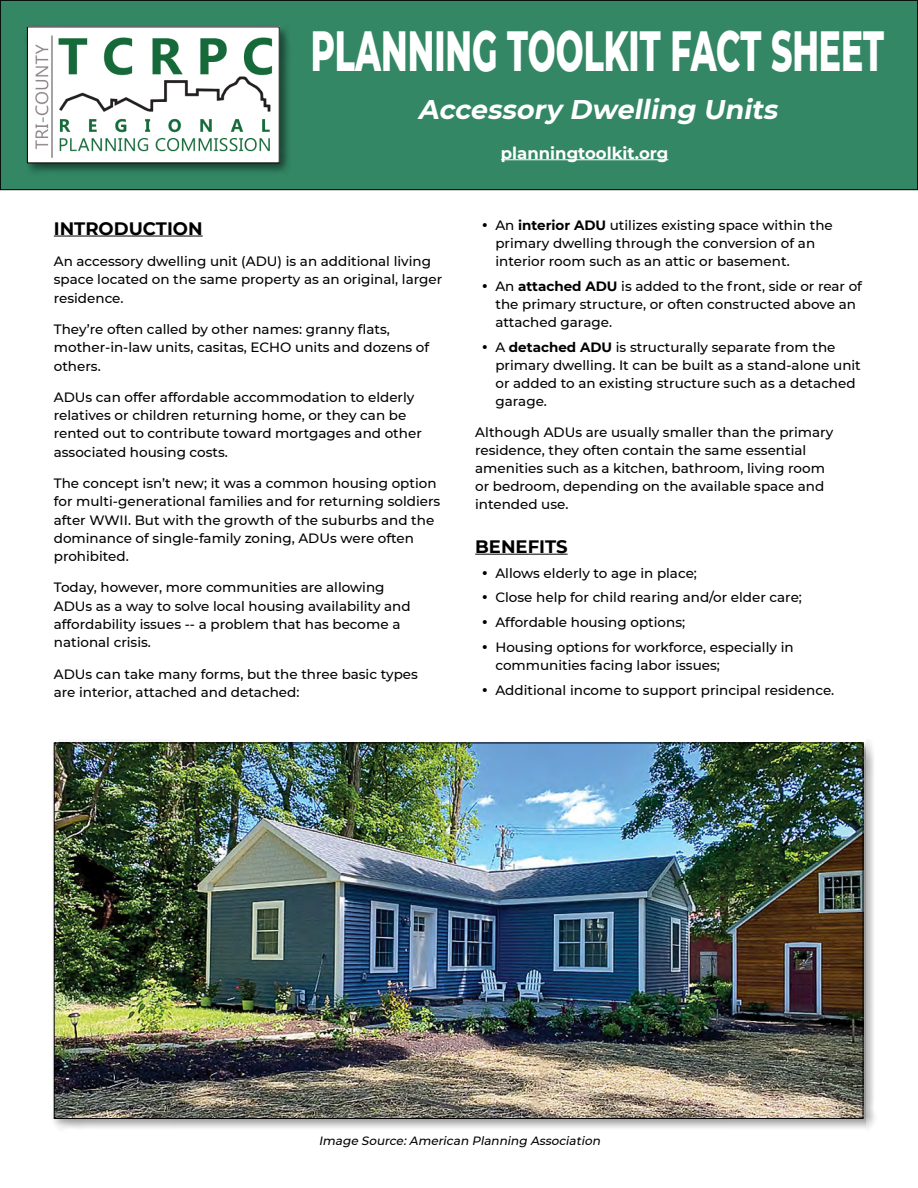
<style>
.page{position:relative;width:918px;height:1188px;background:#fff}
.page>*{position:absolute;margin:0;border:0;box-sizing:border-box;transform-origin:0 0}
.t1{font:800 57.75px "Montserrat";color:#fff;scale:.57 1}
.t2{font:italic 700 27px "Montserrat";color:#fff}
.t3{font:700 18px "Montserrat";color:#000}
.t4{font:700 16.5px "Montserrat";color:#fff}
.t5{font:500 13.5px/18.1px "Montserrat";color:#000}
.t6{font:italic 500 12px "Montserrat";color:#000}
.s1{font-weight:700}
</style>
<div class="page">
<div style="left:0;top:0;width:918px;height:190px;background:#338765"></div>
<div style="left:0;top:0;width:918px;height:190px;border:1px solid #000"></div>
<div style="left:23px;top:23px;width:269px;height:153px;background:#000;opacity:.5"></div>
<img style="left:29px;top:29px;width:249px;height:132px">
<hr style="left:501px;top:159px;width:167px;height:1px;background:#fff">
<hr style="left:54px;top:236px;width:149px;height:1px;background:#000">
<hr style="left:475px;top:554px;width:93px;height:1px;background:#000">
<div style="left:50px;top:739px;width:826px;height:393px;background:#000;opacity:.4"></div>
<img style="left:56px;top:745px;width:805px;height:372px">
<h1 class="t1" style="left:311px;top:8px;width:1007px">PLANNING TOOLKIT FACT SHEET</h1>
<h2 class="t2" style="left:418px;top:90px;width:367px">Accessory Dwelling Units</h2>
<p class="t4" style="left:501px;top:141px;width:169px">planningtoolkit.org</p>
<h3 class="t3" style="left:54px;top:215px;width:150px">INTRODUCTION</h3>
<p class="t5" style="left:54px;top:252px;width:390px">An accessory dwelling unit (ADU) is an additional living space located on the same property as an original, larger residence.</p>
<p class="t5" style="left:54px;top:320px;width:377px">They’re often called by other names: granny flats, mother-in-law units, casitas, ECHO units and dozens of others.</p>
<p class="t5" style="left:54px;top:388px;width:370px">ADUs can offer affordable accommodation to elderly relatives or children returning home, or they can be rented out to contribute toward mortgages and other associated housing costs.</p>
<p class="t5" style="left:54px;top:474px;width:388px">The concept isn’t new; it was a common housing option for multi-generational families and for returning soldiers after WWII. But with the growth of the suburbs and the dominance of single-family zoning, ADUs were often prohibited.</p>
<p class="t5" style="left:54px;top:578px;width:358px">Today, however, more communities are allowing ADUs as a way to solve local housing availability and affordability issues -- a problem that has become a national crisis.</p>
<p class="t5" style="left:54px;top:664px;width:366px">ADUs can take many forms, but the three basic types are interior, attached and detached:</p>
<p class="t5" style="left:495px;top:216px;width:339px;text-indent:-14px">• An <span class="s1">interior ADU</span> utilizes existing space within the primary dwelling through the conversion of an interior room such as an attic or basement.</p>
<p class="t5" style="left:495px;top:277px;width:368px;text-indent:-14px">• An <span class="s1">attached ADU</span> is added to the front, side or rear of the primary structure, or often constructed above an attached garage.</p>
<p class="t5" style="left:495px;top:337px;width:367px;text-indent:-14px">• A <span class="s1">detached ADU</span> is structurally separate from the primary dwelling. It can be built as a stand-alone unit or added to an existing structure such as a detached garage.</p>
<p class="t5" style="left:475px;top:423px;width:360px">Although ADUs are usually smaller than the primary residence, they often contain the same essential amenities such as a kitchen, bathroom, living room or bedroom, depending on the available space and intended use.</p>
<h3 class="t3" style="left:475px;top:533px;width:94px">BENEFITS</h3>
<p class="t5" style="left:482px;top:563px;width:217px">• Allows elderly to age in place;</p>
<p class="t5" style="left:482px;top:588px;width:322px">• Close help for child rearing and/or elder care;</p>
<p class="t5" style="left:482px;top:613px;width:205px">• Affordable housing options;</p>
<p class="t5" style="left:495px;top:637px;width:300px;text-indent:-14px">• Housing options for workforce, especially in communities facing labor issues;</p>
<p class="t5" style="left:482px;top:680px;width:354px">• Additional income to support principal residence.</p>
<p class="t6" style="left:319px;top:1132px;width:286px">Image Source:American Planning Association</p>
</div>
